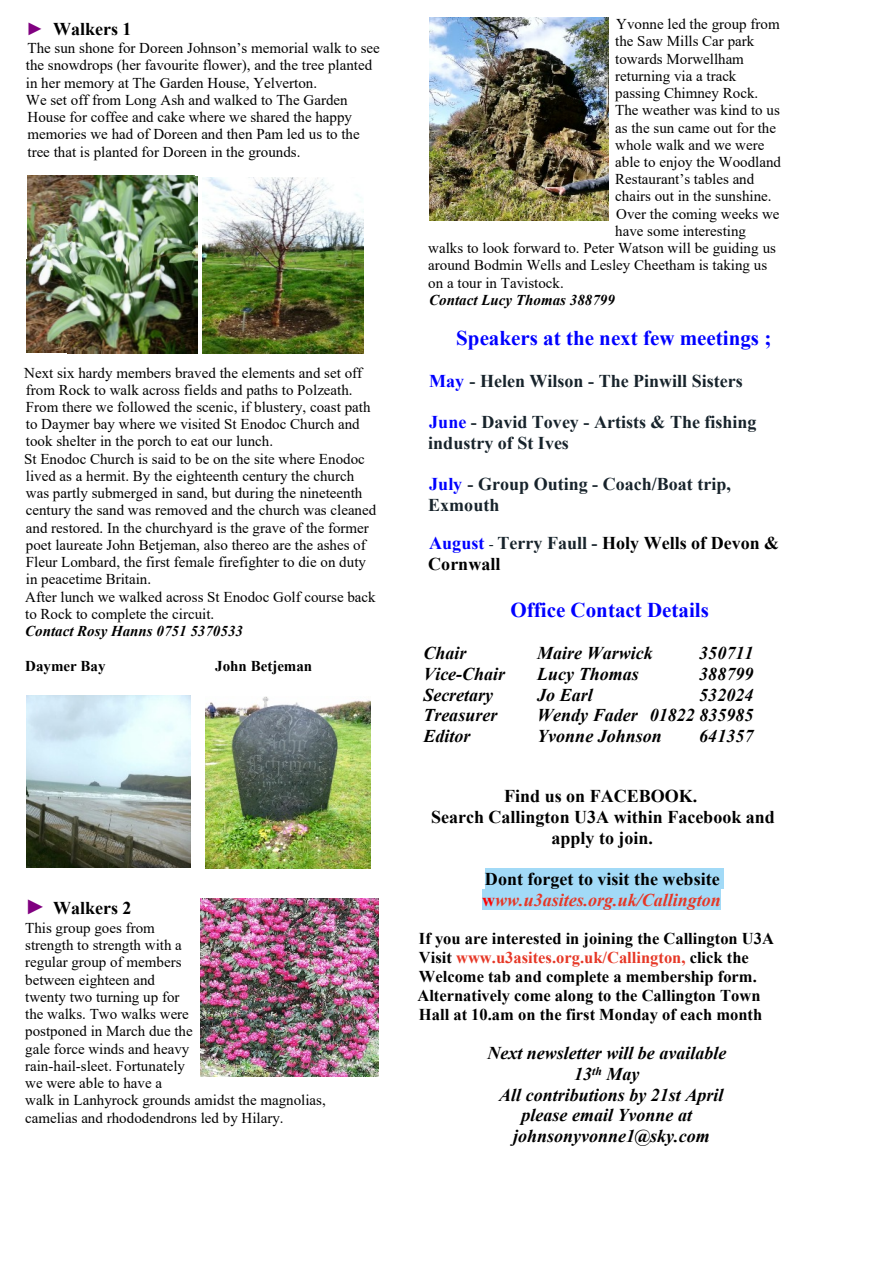
<style>
.page{position:relative;width:893px;height:1263px;background:#fff}
.page>*{position:absolute;margin:0;border:0;box-sizing:border-box;transform-origin:0 0}
.t1{font:700 21px "Times New Roman";color:#00f}
.t2{font:italic 700 18px/20.7px "Times New Roman";color:#000;text-align:center}
.t3{font:700 18px/20.7px "Times New Roman";color:#000}
.t4{font:700 18px/20.7px "Times New Roman";color:#17232b}
.t5{font:italic 700 18px/20.7px "Times New Roman";color:#e63726}
.t6{font:700 16.5px/18.9px "Times New Roman";color:#000}
.t7{font:15px/17.2px "Times New Roman";color:#000}
.t8{font:italic 700 15px "Times New Roman";color:#000}
.t9{font:700 15px "Times New Roman";color:#000}
.s1{color:#800080}
.s2{font-size:21px;color:#800080}
.s3{color:#00f}
.s4{font-weight:400;font-size:15px;color:#17232b}
.s5{color:#17232b}
.s6{font-style:normal;color:#000}
.s7{font-style:normal;color:#f00}
.s8{color:#e63726}
</style>
<div class="page">
<div style="left:485px;top:868px;width:235px;height:21px;background:#a2daf7"></div>
<hr style="left:720px;top:868px;width:4px;height:21px;background:#a2daf7">
<div style="left:482px;top:889px;width:13px;height:21px;background:#a2daf7"></div>
<div style="left:495px;top:889px;width:226px;height:21px;background:#a2daf7"></div>
<img style="left:429px;top:17px;width:179px;height:204px">
<img style="left:27px;top:696px;width:164px;height:171px">
<img style="left:27px;top:175px;width:171px;height:178px">
<img style="left:205px;top:697px;width:165px;height:171px">
<img style="left:201px;top:898px;width:177px;height:178px">
<img style="left:202px;top:177px;width:162px;height:177px">
<p class="t3" style="left:26px;top:21px;width:107px"><span class="s1">►</span> Walkers 1</p>
<p class="t7" style="left:26px;top:41px;width:356px">The sun shone for Doreen Johnson’s memorial walk to see the snowdrops (her favourite flower), and the tree planted in her memory at The Garden House, Yelverton.<br>We set off from Long Ash and walked to The Garden House for coffee and cake where we shared the happy memories we had of Doreen and then Pam led us to the tree that is planted for Doreen in the grounds.</p>
<p class="t7" style="left:24px;top:365px;width:354px">Next six hardy members braved the elements and set off from Rock to walk across fields and paths to Polzeath.<br>From there we followed the scenic, if blustery, coast path to Daymer bay where we visited St Enodoc Church and took shelter in the porch to eat our lunch.<br>St Enodoc Church is said to be on the site where Enodoc lived as a hermit. By the eighteenth century the church was partly submerged in sand, but during the nineteenth century the sand was removed and the church was cleaned and restored. In the churchyard is the grave of the former poet laureate John Betjeman, also thereo are the ashes of Fleur Lombard, the first female firefighter to die on duty in peacetime Britain.<br>After lunch we walked across St Enodoc Golf course back to Rock to complete the circuit.</p>
<p class="t8" style="left:25px;top:626px;width:219px">Contact Rosy Hanns 0751 5370533</p>
<p class="t9" style="left:25px;top:660px;width:82px">Daymer Bay</p>
<p class="t9" style="left:215px;top:660px;width:99px">John Betjeman</p>
<p class="t3" style="left:25px;top:900px;width:108px"><span class="s2">►</span> Walkers 2</p>
<p class="t7" style="left:25px;top:921px;width:302px">This group goes from<br>strength to strength with a<br>regular group of members<br>between eighteen and<br>twenty two turning up for<br>the walks. Two walks were<br>postponed in March due the<br>gale force winds and heavy<br>rain-hail-sleet. Fortunately<br>we were able to have a<br>walk in Lanhyrock grounds amidst the magnolias, camelias and rhododendrons led by Hilary.</p>
<p class="t7" style="left:616px;top:17px;width:165px">Yvonne led the group from</p>
<p class="t7" style="left:615px;top:34px;width:141px">the Saw Mills Car park</p>
<p class="t7" style="left:615px;top:51px;width:130px">towards Morwellham</p>
<p class="t7" style="left:615px;top:69px;width:123px">returning via a track</p>
<p class="t7" style="left:615px;top:86px;width:145px">passing Chimney Rock.</p>
<p class="t7" style="left:615px;top:103px;width:166px">The weather was kind to us</p>
<p class="t7" style="left:615px;top:120px;width:162px">as the sun came out for the</p>
<p class="t7" style="left:615px;top:138px;width:151px">whole walk and we were</p>
<p class="t7" style="left:615px;top:155px;width:167px">able to enjoy the Woodland</p>
<p class="t7" style="left:615px;top:172px;width:141px">Restaurant’s tables and</p>
<p class="t7" style="left:615px;top:189px;width:158px">chairs out in the sunshine.</p>
<p class="t7" style="left:616px;top:206px;width:165px">Over the coming weeks we</p>
<p class="t7" style="left:615px;top:224px;width:132px">have some interesting</p>
<p class="t7" style="left:428px;top:241px;width:349px">walks to look forward to. Peter Watson will be guiding us</p>
<p class="t7" style="left:428px;top:258px;width:340px">around Bodmin Wells and Lesley Cheetham is taking us</p>
<p class="t7" style="left:428px;top:275px;width:137px">on a tour in Tavistock.</p>
<p class="t8" style="left:429px;top:295px;width:187px">Contact Lucy Thomas 388799</p>
<h1 class="t1" style="left:456px;top:331px;width:317px">Speakers at the next few meetings ;</h1>
<p class="t4" style="left:429px;top:372px;width:315px"><span class="s3">May</span> - Helen Wilson - The Pinwill Sisters</p>
<p class="t4" style="left:428px;top:414px;width:330px"><span class="s3">June</span> - David Tovey - Artists &amp; The fishing industry of St Ives</p>
<p class="t4" style="left:428px;top:476px;width:304px"><span class="s3">July</span> - Group Outing - Coach/Boat trip,<br>Exmouth</p>
<p class="t3" style="left:428px;top:534px;width:352px"><span class="s3">August</span> <span class="s4">-</span> <span class="s5">Terry Faull -</span> Holy Wells of Devon &amp;<br>Cornwall</p>
<h1 class="t1" style="left:511px;top:603px;width:200px">Office Contact Details</h1>
<p class="t2" style="left:423px;top:645px;width:45px">Chair</p>
<p class="t2" style="left:537px;top:645px;width:117px">Maire Warwick</p>
<p class="t2" style="left:699px;top:645px;width:56px">350711</p>
<p class="t2" style="left:423px;top:665px;width:83px">Vice-Chair</p>
<p class="t2" style="left:537px;top:665px;width:103px">Lucy Thomas</p>
<p class="t2" style="left:699px;top:665px;width:56px">388799</p>
<p class="t2" style="left:423px;top:686px;width:71px">Secretary</p>
<p class="t2" style="left:537px;top:686px;width:57px">Jo Earl</p>
<p class="t2" style="left:699px;top:686px;width:56px">532024</p>
<p class="t2" style="left:423px;top:707px;width:76px">Treasurer</p>
<p class="t2" style="left:537px;top:707px;width:218px">Wendy Fader 01822 835985</p>
<p class="t2" style="left:423px;top:728px;width:49px">Editor</p>
<p class="t2" style="left:537px;top:728px;width:126px">Yvonne Johnson</p>
<p class="t2" style="left:699px;top:728px;width:56px">641357</p>
<p class="t3" style="left:431px;top:788px;width:345px;text-align:center">Find us on FACEBOOK.<br>Search Callington U3A within Facebook and apply to join.</p>
<p class="t5" style="left:482px;top:871px;width:240px"><span class="s6">Dont forget to visit the website </span><span class="s7">w</span>ww.u3asites.org.uk/Callington</p>
<p class="t6" style="left:417px;top:931px;width:358px">If you are interested in joining the Callington U3A Visit <span class="s8">www.u3asites.org.uk/Callington,</span> click the Welcome tab and complete a membership form.<br>Alternatively come along to the Callington Town Hall at 10.am on the first Monday of each month</p>
<p class="t2" style="left:487px;top:1045px;width:240px">Next newsletter will be available<br>13<sup>th</sup> May<br>All contributions by 21st April please email Yvonne at johnsonyvonne1@sky.com</p>
</div>
